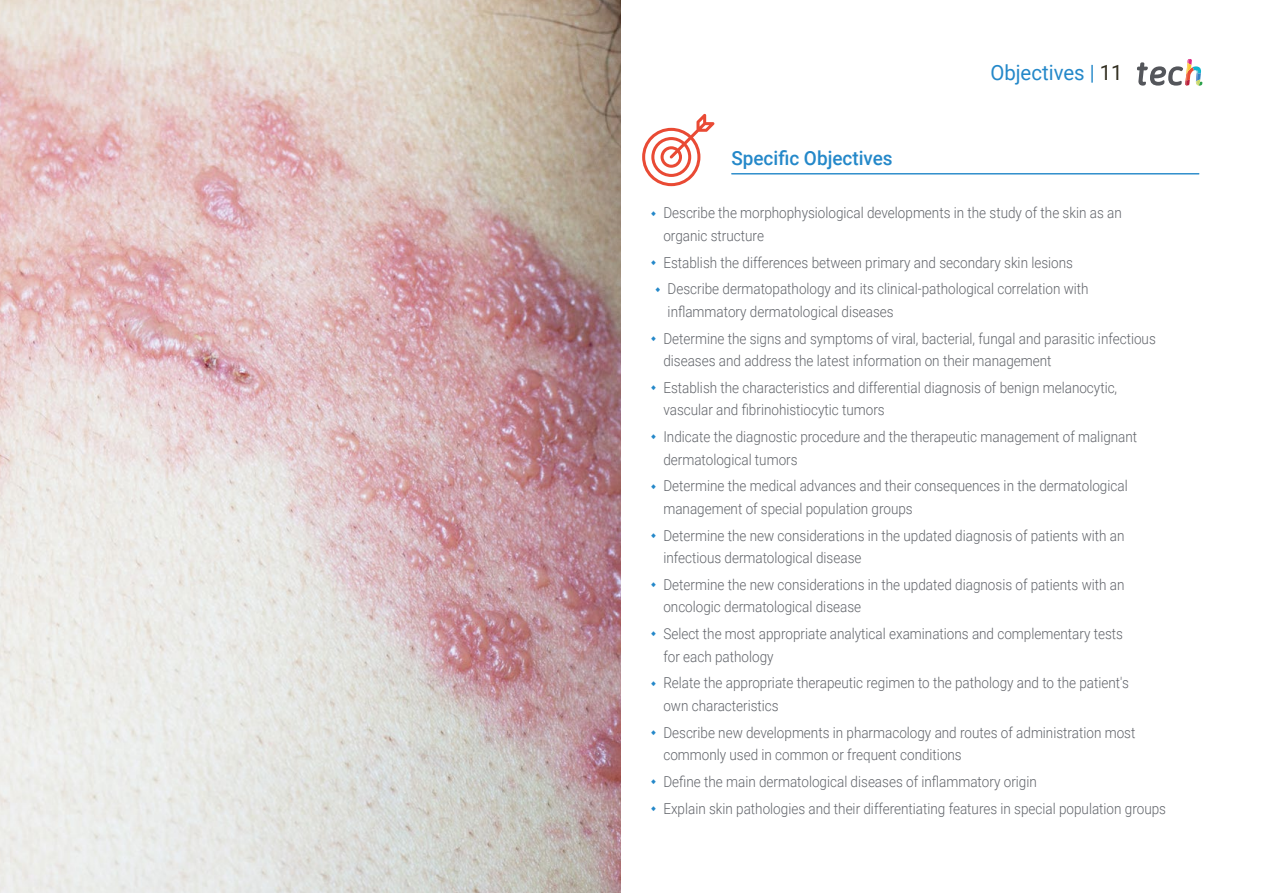
<style>
.page{position:relative;width:1263px;height:893px;background:#fff}
.page>*{position:absolute;margin:0;border:0;box-sizing:border-box;transform-origin:0 0}
.t1{font:21px "Roboto";color:#2488c9}
.t2{font:500 19.5px "Roboto";color:#2488c9}
.t3{font:300 15px/26.7px "Roboto";color:#61646a;scale:.9 1}
.s1{color:#312e20}
</style>
<div class="page">
<svg style="left:642px;top:114px;width:72px;height:72px"></svg>
<hr style="left:731px;top:173px;width:468px;height:1px;background:#2488c9">
<img style="left:0;top:0;width:621px;height:893px">
<svg style="left:1137px;top:59px;width:65px;height:27px"></svg>
<h2 class="t2" style="left:731px;top:144px;width:163px">Specific Objectives</h2>
<h1 class="t1" style="left:990px;top:57px;width:134px">Objectives | <span class="s1">11</span></h1>
<p class="t3" style="left:663px;top:201px;width:511px;line-height:22.5px">Describe the morphophysiological developments in the study of the skin as an organic structure</p>
<p class="t3" style="left:663px;top:248px;width:474px">Establish the differences between primary and secondary skin lesions<br>Describe dermatopathology and its clinical-pathological correlation with</p>
<p class="t3" style="left:663px;top:298px;width:549px">inflammatory dermatological diseases<br>Determine the signs and symptoms of viral, bacterial, fungal and parasitic infectious</p>
<p class="t3" style="left:663px;top:347px;width:506px">diseases and address the latest information on their management<br>Establish the characteristics and differential diagnosis of benign melanocytic,</p>
<p class="t3" style="left:663px;top:396px;width:528px">vascular and fibrinohistiocytic tumors<br>Indicate the diagnostic procedure and the therapeutic management of malignant</p>
<p class="t3" style="left:663px;top:445px;width:517px">dermatological tumors<br>Determine the medical advances and their consequences in the dermatological</p>
<p class="t3" style="left:663px;top:495px;width:514px">management of special population groups<br>Determine the new considerations in the updated diagnosis of patients with an</p>
<p class="t3" style="left:663px;top:544px;width:514px">infectious dermatological disease<br>Determine the new considerations in the updated diagnosis of patients with an</p>
<p class="t3" style="left:663px;top:593px;width:512px">oncologic dermatological disease<br>Select the most appropriate analytical examinations and complementary tests</p>
<p class="t3" style="left:663px;top:642px;width:519px">for each pathology<br>Relate the appropriate therapeutic regimen to the pathology and to the patient's</p>
<p class="t3" style="left:663px;top:692px;width:526px">own characteristics<br>Describe new developments in pharmacology and routes of administration most</p>
<p class="t3" style="left:663px;top:741px;width:560px">commonly used in common or frequent conditions<br>Define the main dermatological diseases of inflammatory origin<br>Explain skin pathologies and their differentiating features in special population groups</p>
</div>
